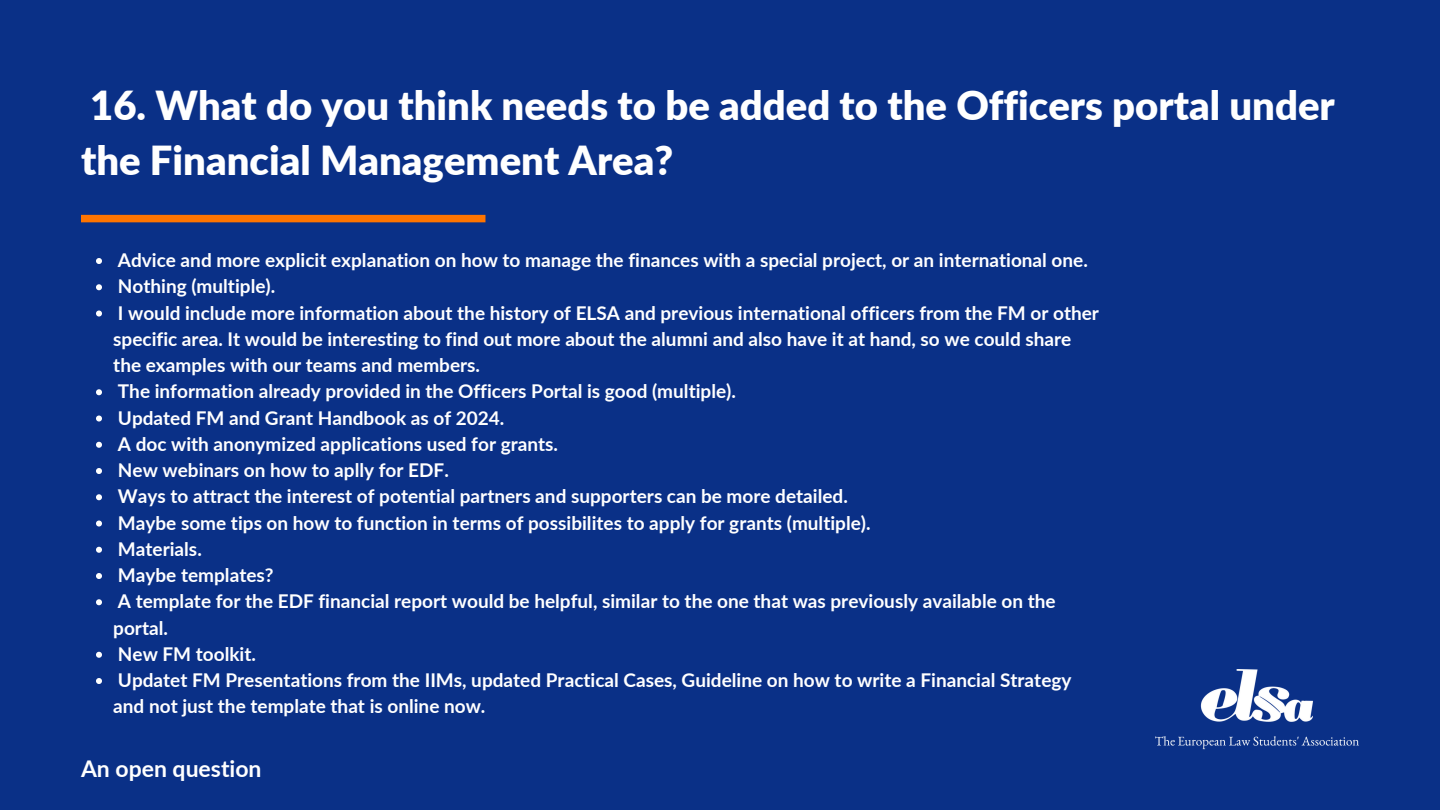
<style>
.page{position:relative;width:1440px;height:810px;background:#0a3087}
.page>*{position:absolute;margin:0;border:0;box-sizing:border-box;transform-origin:0 0}
.t1{font:900 40px/55.5px "Lato";color:#fff}
.t2{font:700 23px "Lato";color:#fff}
.t3{font:700 19px/26.2px "Lato";color:#fff}
</style>
<div class="page">
<img style="left:1156px;top:669px;width:203px;height:81px">
<div style="left:81px;top:215px;width:404px;height:7px;background:#ff7400"></div>
<svg style="left:96px;top:258px;width:6px;height:6px"></svg>
<svg style="left:96px;top:284px;width:6px;height:6px"></svg>
<svg style="left:96px;top:311px;width:6px;height:6px"></svg>
<svg style="left:96px;top:389px;width:6px;height:6px"></svg>
<svg style="left:96px;top:416px;width:6px;height:6px"></svg>
<svg style="left:96px;top:442px;width:6px;height:6px"></svg>
<svg style="left:96px;top:468px;width:6px;height:6px"></svg>
<svg style="left:96px;top:494px;width:6px;height:6px"></svg>
<svg style="left:96px;top:521px;width:6px;height:6px"></svg>
<svg style="left:96px;top:547px;width:6px;height:6px"></svg>
<svg style="left:96px;top:573px;width:6px;height:6px"></svg>
<svg style="left:96px;top:599px;width:6px;height:6px"></svg>
<svg style="left:96px;top:652px;width:6px;height:6px"></svg>
<svg style="left:96px;top:678px;width:6px;height:6px"></svg>
<p class="t1" style="left:81px;top:77px;width:1255px">16. What do you think needs to be added to the Officers portal under the Financial Management Area?</p>
<p class="t3" style="left:118px;top:247px;width:971px">Advice and more explicit explanation on how to manage the finances with a special project, or an international one.</p>
<p class="t3" style="left:118px;top:273px;width:159px">Nothing (multiple).</p>
<p class="t3" style="left:113px;top:299px;width:987px">I would include more information about the history of ELSA and previous international officers from the FM or other specific area. It would be interesting to find out more about the alumni and also have it at hand, so we could share the examples with our teams and members.</p>
<p class="t3" style="left:118px;top:378px;width:620px">The information already provided in the Officers Portal is good (multiple).</p>
<p class="t3" style="left:118px;top:404px;width:388px">Updated FM and Grant Handbook as of 2024.</p>
<p class="t3" style="left:118px;top:430px;width:442px">A doc with anonymized applications used for grants.</p>
<p class="t3" style="left:118px;top:457px;width:332px">New webinars on how to aplly for EDF.</p>
<p class="t3" style="left:118px;top:483px;width:731px">Ways to attract the interest of potential partners and supporters can be more detailed.</p>
<p class="t3" style="left:118px;top:509px;width:754px">Maybe some tips on how to function in terms of possibilites to apply for grants (multiple).</p>
<p class="t3" style="left:118px;top:535px;width:85px">Materials.</p>
<p class="t3" style="left:118px;top:562px;width:157px">Maybe templates?</p>
<p class="t3" style="left:113px;top:588px;width:944px">A template for the EDF financial report would be helpful, similar to the one that was previously available on the portal.</p>
<p class="t3" style="left:118px;top:640px;width:140px">New FM toolkit.</p>
<h2 class="t3" style="left:113px;top:667px;width:960px">Updatet FM Presentations from the IIMs, updated Practical Cases, Guideline on how to write a Financial Strategy and not just the template that is online now.</h2>
<p class="t2" style="left:81px;top:754px;width:182px">An open question</p>
</div>
